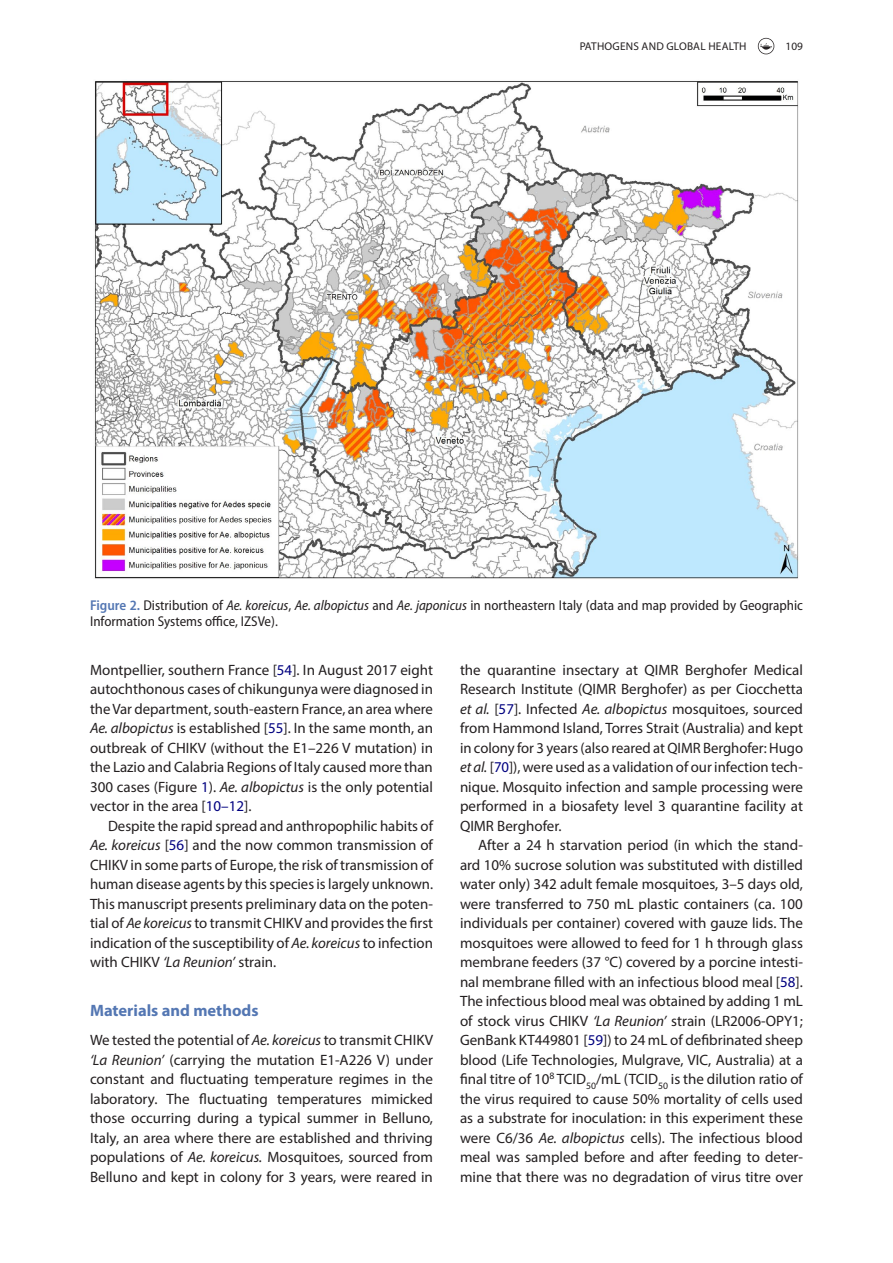
<style>
.page{position:relative;width:893px;height:1263px;background:#fff}
.page>*{position:absolute;margin:0;border:0;box-sizing:border-box;transform-origin:0 0}
.t1{font:700 16.5px "Myriad Pro";color:#5477b3}
.t2{font:15px/19.5px "Myriad Pro";color:#231f20;text-align:justify}
.t3{font:semi-condensed 14.25px/16.5px "Myriad Pro";color:#231f20}
.t4{font:11.25px "Myriad Pro";letter-spacing:.02em;color:#231f20}
.s1{font-weight:600;color:#5477b3}
.s2{font-style:italic}
.s3{color:#000080}
</style>
<div class="page">
<svg style="left:758px;top:38px;width:16px;height:16px"></svg>
<img style="left:94px;top:81px;width:705px;height:498px">
<p class="t4" style="left:580px;top:39px;width:168px">PATHOGENS AND GLOBAL HEALTH</p>
<p class="t4" style="left:786px;top:39px;width:19px">109</p>
<p class="t3" style="left:90px;top:597px;width:714px"><span class="s1">Figure 2.</span> Distribution of <span class="s2">Ae. koreicus</span>, <span class="s2">Ae. albopictus</span> and <span class="s2">Ae. japonicus</span> in northeastern Italy (data and map provided by Geographic<br>Information Systems office, IZSVe).</p>
<p class="t2" style="left:90px;top:660px;width:344px">Montpellier, southern France [<span class="s3">54</span>]. In August 2017 eight autochthonous cases of chikungunya were diagnosed in the Var department, south-eastern France, an area where <span class="s2">Ae. albopictus</span> is established [<span class="s3">55</span>]. In the same month, an outbreak of CHIKV (without the E1–226 V mutation) in the Lazio and Calabria Regions of Italy caused more than 300 cases (Figure <span class="s3">1</span>). <span class="s2">Ae. albopictus</span> is the only potential vector in the area [<span class="s3">10–12</span>].</p>
<p class="t2" style="left:90px;top:816px;width:345px;text-indent:18px">Despite the rapid spread and anthropophilic habits of <span class="s2">Ae. koreicus</span> [<span class="s3">56</span>] and the now common transmission of CHIKV in some parts of Europe, the risk of transmission of human disease agents by this species is largely unknown.<br>This manuscript presents preliminary data on the poten&shy;tial of <span class="s2">Ae koreicus</span> to transmit CHIKV and provides the first indication of the susceptibility of <span class="s2">Ae. koreicus</span> to infection with CHIKV <span class="s2">‘La Reunion’</span> strain.</p>
<p class="t1" style="left:90px;top:1000px;width:170px">Materials and methods</p>
<p class="t2" style="left:90px;top:1030px;width:345px">We tested the potential of <span class="s2">Ae. koreicus</span> to transmit CHIKV <span class="s2">‘La Reunion’</span> (carrying the mutation E1-A226 V) under constant and fluctuating temperature regimes in the laboratory. The fluctuating temperatures mimicked those occurring during a typical summer in Belluno, Italy, an area where there are established and thriving populations of <span class="s2">Ae. koreicus.</span> Mosquitoes, sourced from Belluno and kept in colony for 3 years, were reared in</p>
<p class="t2" style="left:460px;top:660px;width:345px">the quarantine insectary at QIMR Berghofer Medical Research Institute (QIMR Berghofer) as per Ciocchetta <span class="s2">et al.</span> [<span class="s3">57</span>]. Infected <span class="s2">Ae. albopictus</span> mosquitoes, sourced from Hammond Island, Torres Strait (Australia) and kept in colony for 3 years (also reared at QIMR Berghofer: Hugo <span class="s2">et al.</span> [<span class="s3">70</span>]), were used as a validation of our infection tech&shy;nique. Mosquito infection and sample processing were performed in a biosafety level 3 quarantine facility at QIMR Berghofer.</p>
<p class="t2" style="left:460px;top:835px;width:345px;text-indent:18px">After a 24 h starvation period (in which the stand&shy;ard 10% sucrose solution was substituted with distilled water only) 342 adult female mosquitoes, 3–5 days old, were transferred to 750 mL plastic containers (ca. 100 individuals per container) covered with gauze lids. The mosquitoes were allowed to feed for 1 h through glass membrane feeders (37 °C) covered by a porcine intesti&shy;nal membrane filled with an infectious blood meal [<span class="s3">58</span>].<br>The infectious blood meal was obtained by adding 1 mL of stock virus CHIKV <span class="s2">‘La Reunion’</span> strain (LR2006-OPY1; GenBank KT449801 [<span class="s3">59</span>]) to 24 mL of defibrinated sheep blood (Life Technologies, Mulgrave, VIC, Australia) at a final titre of 10<sup>8</sup> TCID<sub>50</sub>/mL (TCID<sub>50</sub> is the dilution ratio of the virus required to cause 50% mortality of cells used as a substrate for inoculation: in this experiment these were C6/36 <span class="s2">Ae. albopictus</span> cells). The infectious blood meal was sampled before and after feeding to deter&shy;mine that there was no degradation of virus titre over</p>
</div>
